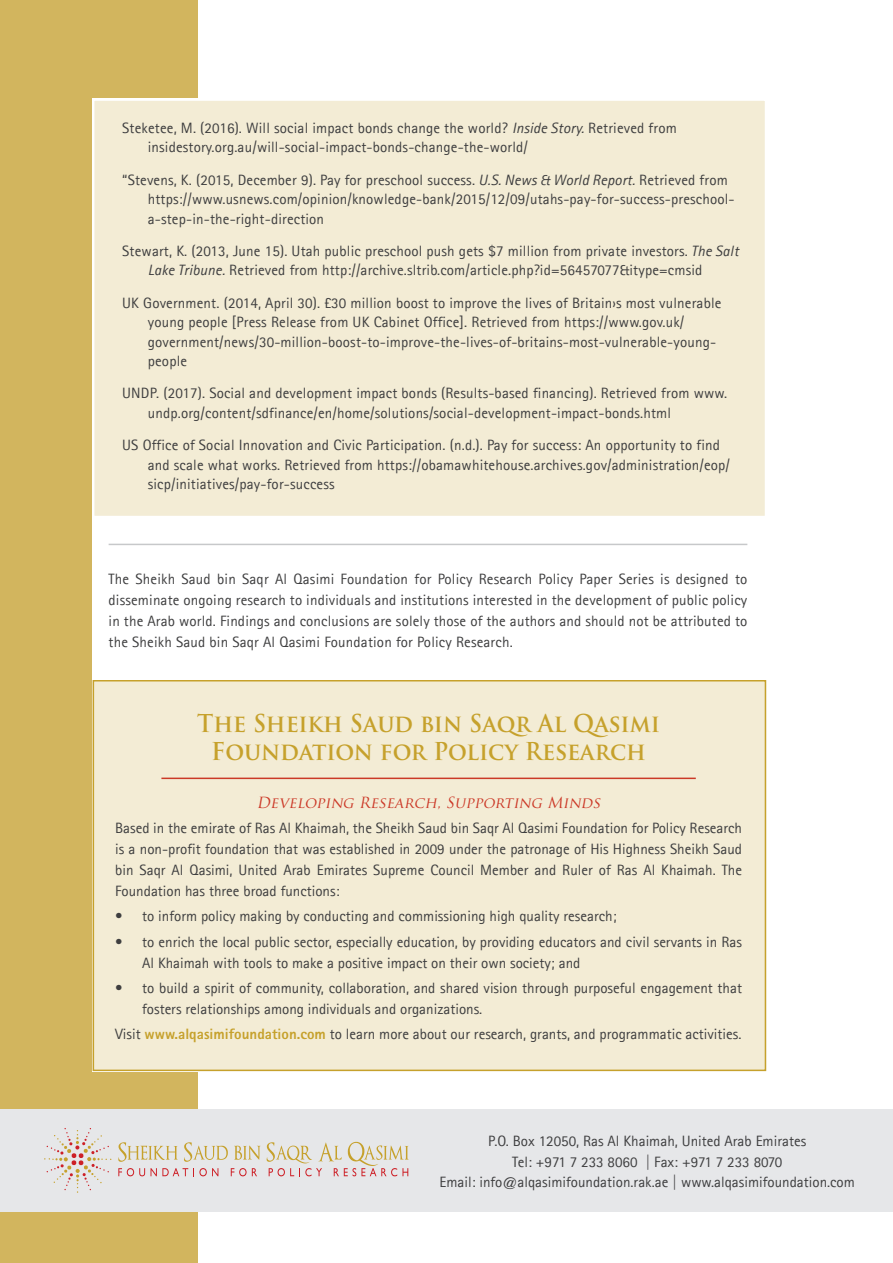
<style>
.page{position:relative;width:893px;height:1263px;background:#fff}
.page>*{position:absolute;margin:0;border:0;box-sizing:border-box;transform-origin:0 0}
.t1{font:700 24px/28.8px "Trajan Pro";color:#c6a12c;text-align:center;scale:.95 1}
.t2{font:15px/19.5px "Agfa Rotis Sans Serif";letter-spacing:.01em;color:#3e3e3f}
.t3{font:italic 15px "Trajan Pro";color:#cd2027}
.s1{font-style:italic}
.s2{font-family:"Rotis Sans Serif Std";font-weight:800;color:#c6a12c}
</style>
<div class="page">
<div style="left:93px;top:98px;width:673px;height:420px;background:#f3ecd5"></div>
<div style="left:91px;top:98px;width:677px;height:421px;border:3px solid #fff"></div>
<div style="left:0;top:0;width:91px;height:1263px;background:#d2b55e"></div>
<div style="left:91px;top:0;width:107px;height:98px;background:#d2b55e"></div>
<div style="left:91px;top:1211px;width:107px;height:52px;background:#d2b55e"></div>
<div style="left:91px;top:1072px;width:107px;height:37px;background:#d2b55e"></div>
<div style="left:93px;top:680px;width:673px;height:391px;background:#f3ecd5"></div>
<div style="left:93px;top:680px;width:673px;height:391px;border:2px solid #c6a12c"></div>
<div style="left:0;top:1109px;width:893px;height:102px;background:#e6e7e9"></div>
<svg style="left:118px;top:1142px;width:60px;height:20px"></svg>
<svg style="left:184px;top:1142px;width:44px;height:20px"></svg>
<svg style="left:234px;top:1145px;width:26px;height:15px"></svg>
<svg style="left:118px;top:1168px;width:27px;height:8px"></svg>
<svg style="left:151px;top:1168px;width:67px;height:8px"></svg>
<svg style="left:231px;top:1168px;width:26px;height:8px"></svg>
<svg style="left:267px;top:1142px;width:142px;height:34px"></svg>
<svg style="left:44px;top:1128px;width:67px;height:65px"></svg>
<hr style="left:109px;top:544px;width:638px;height:1px;background:#c7c8ca">
<p class="t2" style="left:148px;top:118px;width:531px;text-indent:-26px">Steketee, M. (2016). Will social impact bonds change the world? <span class="s1">Inside Story.</span> Retrieved from insidestory.org.au/will-social-impact-bonds-change-the-world/</p>
<p class="t2" style="left:148px;top:170px;width:588px;text-indent:-26px">“Stevens, K. (2015, December 9). Pay for preschool success. <span class="s1">U.S. News &amp; World Report.</span> Retrieved from https://www.usnews.com/opinion/knowledge-bank/2015/12/09/utahs-pay-for-success-preschool&shy;a-step-in-the-right-direction</p>
<p class="t2" style="left:148px;top:241px;width:592px;text-indent:-26px">Stewart, K. (2013, June 15). Utah public preschool push gets $7 million from private investors. <span class="s1">The Salt<br>Lake Tribune.</span> Retrieved from http://archive.sltrib.com/article.php?id=56457077&amp;itype=cmsid</p>
<p class="t2" style="left:148px;top:293px;width:575px;text-indent:-26px">UK Government. (2014, April 30). £30 million boost to improve the lives of Britain›s most vulnerable young people [Press Release from UK Cabinet Office]. Retrieved from https://www.gov.uk/ government/news/30-million-boost-to-improve-the-lives-of-britains-most-vulnerable-young&shy;people</p>
<p class="t2" style="left:148px;top:383px;width:581px;text-indent:-26px">UNDP. (2017). Social and development impact bonds (Results-based financing). Retrieved from www. undp.org/content/sdfinance/en/home/solutions/social-development-impact-bonds.html</p>
<p class="t2" style="left:148px;top:435px;width:584px;text-indent:-26px">US Office of Social Innovation and Civic Participation. (n.d.). Pay for success: An opportunity to find and scale what works. Retrieved from https://obamawhitehouse.archives.gov/administration/eop/ sicp/initiatives/pay-for-success</p>
<p class="t2" style="left:109px;top:568px;width:640px;line-height:21px;text-align:justify">The Sheikh Saud bin Saqr Al Qasimi Foundation for Policy Research Policy Paper Series is designed to disseminate ongoing research to individuals and institutions interested in the development of public policy in the Arab world. Findings and conclusions are solely those of the authors and should not be attributed to the Sheikh Saud bin Saqr Al Qasimi Foundation for Policy Research.</p>
<h1 class="t1" style="left:197px;top:709px;width:489px">The Sheikh Saud bin Saqr Al Qasimi<br>Foundation for Policy Research</h1>
<p class="t3" style="left:257px;top:793px;width:349px">Developing Research, Supporting Minds</p>
<p class="t2" style="left:115px;top:817px;width:628px;line-height:21px;text-align:justify">Based in the emirate of Ras Al Khaimah, the Sheikh Saud bin Saqr Al Qasimi Foundation for Policy Research is a non-profit foundation that was established in 2009 under the patronage of His Highness Sheikh Saud bin Saqr Al Qasimi, United Arab Emirates Supreme Council Member and Ruler of Ras Al Khaimah. The Foundation has three broad functions:</p>
<p class="t2" style="left:115px;top:906px;width:503px">• to inform policy making by conducting and commissioning high quality research;</p>
<p class="t2" style="left:142px;top:931px;width:601px;line-height:21px;text-indent:-27px">• to enrich the local public sector, especially education, by providing educators and civil servants in Ras<br>Al Khaimah with tools to make a positive impact on their own society; and</p>
<p class="t2" style="left:142px;top:977px;width:601px;line-height:21px;text-indent:-27px">• to build a spirit of community, collaboration, and shared vision through purposeful engagement that fosters relationships among individuals and organizations.</p>
<p class="t2" style="left:115px;top:1024px;width:628px">Visit <span class="s2">www.alqasimifoundation.com</span> to learn more about our research, grants, and programmatic activities.</p>
<p class="t2" style="left:439px;top:1131px;width:417px;line-height:20.5px;text-align:center">P.O. Box 12050, Ras Al Khaimah, United Arab Emirates<br>Tel: +971 7 233 8060 | Fax: +971 7 233 8070<br>Email: info@alqasimifoundation.rak.ae | www.alqasimifoundation.com</p>
</div>
